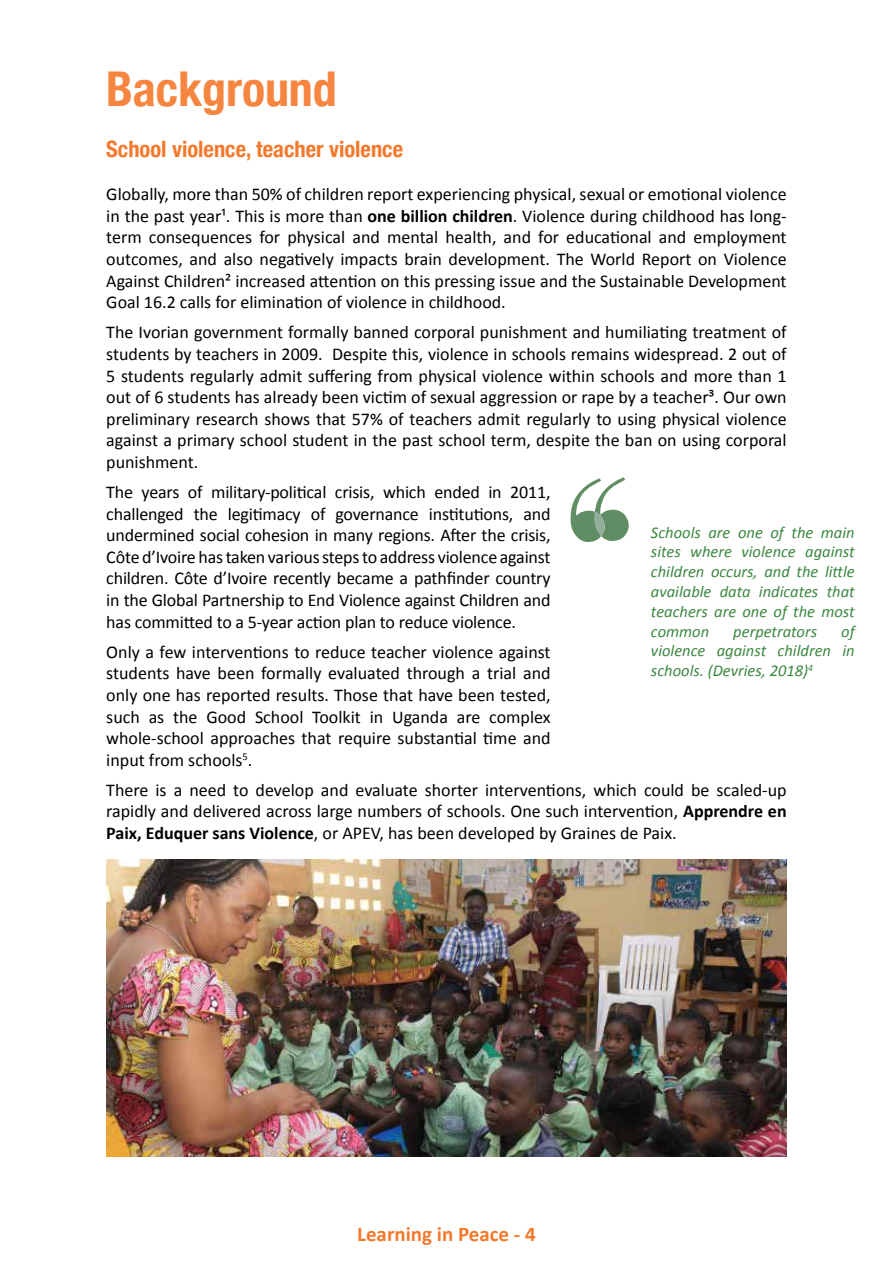
<style>
.page{position:relative;width:893px;height:1263px;background:#fff}
.page>*{position:absolute;margin:0;border:0;box-sizing:border-box;transform-origin:0 0}
.t1{font:700 condensed 48px "Helvetica Neue";color:#f5853f}
.t2{font:700 condensed 22.5px "Helvetica Neue";color:#f4792c}
.t3{font:700 21px "Calibri";color:#f4792c}
.t4{font:18px/21.6px "Calibri";color:#000;text-align:justify}
.t5{font:italic 16.5px/19.8px "Calibri";color:#3c8740;text-align:justify}
.s1{font-weight:700}
</style>
<div class="page">
<svg style="left:570px;top:477px;width:59px;height:65px"></svg>
<img style="left:106px;top:859px;width:681px;height:298px">
<h1 class="t1" style="left:106px;top:49px;width:232px">Background</h1>
<p class="t2" style="left:106px;top:131px;width:298px">School violence, teacher violence</p>
<p class="t4" style="left:106px;top:183px;width:682px">Globally, more than 50% of children report experiencing physical, sexual or emotional violence in the past year¹. This is more than <span class="s1">one billion children</span>. Violence during childhood has long&shy;term consequences for physical and mental health, and for educational and employment outcomes, and also negatively impacts brain development. The World Report on Violence Against Children² increased attention on this pressing issue and the Sustainable Development Goal 16.2 calls for elimination of violence in childhood.</p>
<p class="t4" style="left:106px;top:321px;width:682px">The Ivorian government formally banned corporal punishment and humiliating treatment of students by teachers in 2009. Despite this, violence in schools remains widespread. 2 out of 5 students regularly admit suffering from physical violence within schools and more than 1 out of 6 students has already been victim of sexual aggression or rape by a teacher³. Our own preliminary research shows that 57% of teachers admit regularly to using physical violence against a primary school student in the past school term, despite the ban on using corporal punishment.</p>
<p class="t4" style="left:106px;top:480px;width:446px">The years of military-political crisis, which ended in 2011, challenged the legitimacy of governance institutions, and undermined social cohesion in many regions. After the crisis, Côte d’Ivoire has taken various steps to address violence against children. Côte d’Ivoire recently became a pathfinder country in the Global Partnership to End Violence against Children and has committed to a 5-year action plan to reduce violence.</p>
<p class="t4" style="left:106px;top:640px;width:446px">Only a few interventions to reduce teacher violence against students have been formally evaluated through a trial and only one has reported results. Those that have been tested, such as the Good School Toolkit in Uganda are complex whole-school approaches that require substantial time and input from schools<sup>5</sup>.</p>
<p class="t4" style="left:106px;top:778px;width:682px">There is a need to develop and evaluate shorter interventions, which could be scaled-up rapidly and delivered across large numbers of schools. One such intervention, <span class="s1">Apprendre en Paix, Eduquer sans Violence</span>, or APEV, has been developed by Graines de Paix.</p>
<p class="t5" style="left:651px;top:521px;width:205px">Schools are one of the main sites where violence against children occurs, and the little available data indicates that teachers are one of the most common</p>
<p class="t5" style="left:651px;top:620px;width:205px;text-indent:190px">of violence against children in schools. (Devries, 2018)<sup>4</sup></p>
<p class="t5" style="left:733px;top:620px;width:85px">perpetrators</p>
<p class="t3" style="left:357px;top:1221px;width:180px">Learning in Peace - 4</p>
</div>
